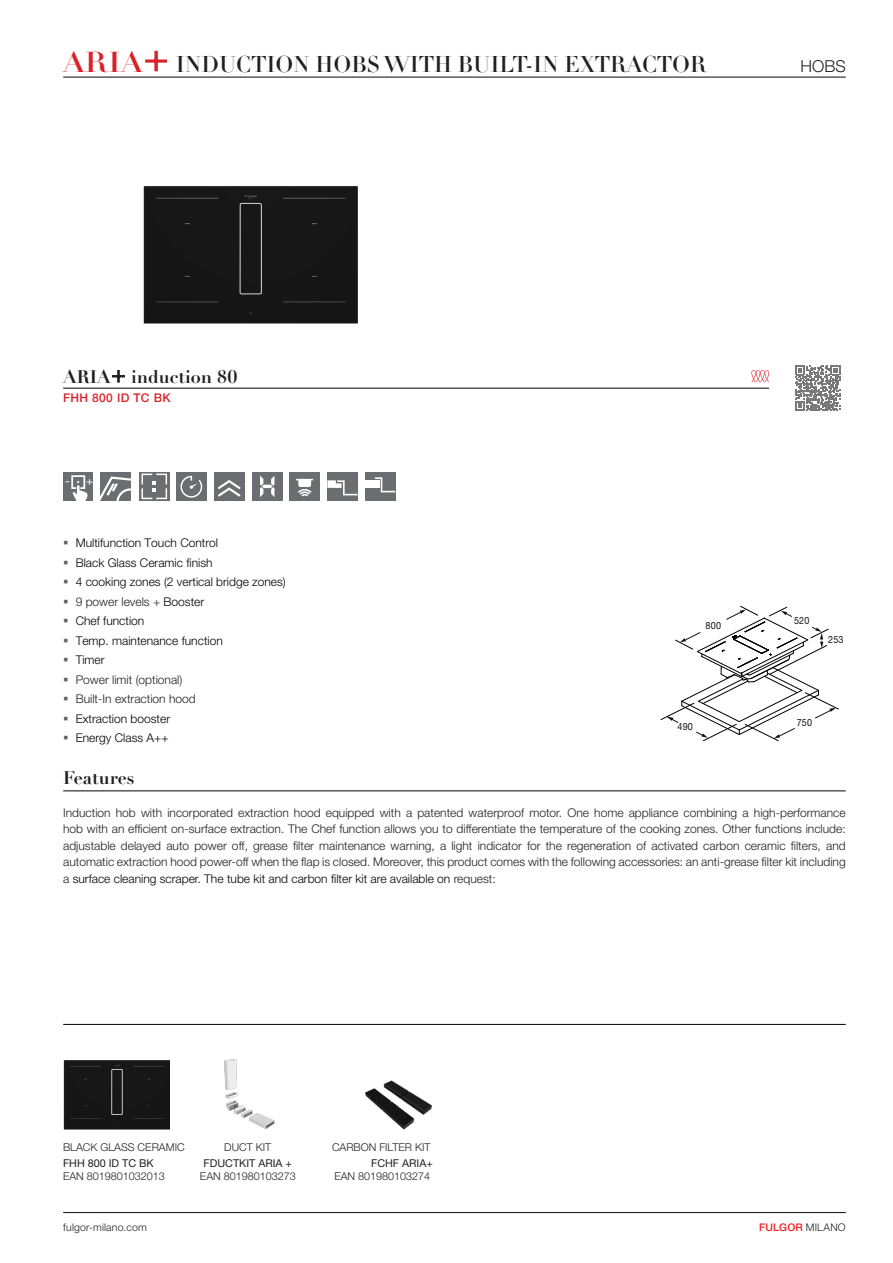
<style>
.page{position:relative;width:893px;height:1263px;background:#fff}
.page>*{position:absolute;margin:0;border:0;box-sizing:border-box;transform-origin:0 0}
.Nome_prodotto_2018{font:22.5px "Didot LT Pro Headline";color:#231f20}
.Testo_descrizioni_20{font:700 18px "Didot LT Pro";color:#231f20}
.Nome_prodotto_2018-2{font:300 16.5px "Helvetica Neue LT Std";color:#231f20}
.Testo_descrizioni_20-2{font:300 12px/16.5px "Helvetica Neue LT Std";color:#231f20;text-align:justify}
.Testo_descrizioni_20-3{font:300 12px "Helvetica Neue LT Std";color:#000}
.Testo_descrizioni_20-4{font:500 12px "Helvetica Neue LT Std";letter-spacing:.03em;color:#da2128}
.cella_icona{font:11.7px "Helvetica Neue LT Std";color:#fff}
.Testo_descrizioni_20-5{font:300 10.8px "Helvetica Neue LT Std";color:#231f20}
.Testo_descrizioni_20-6{font:10.8px "Helvetica Neue LT Std";color:#231f20}
.t1{font:300 10.5px "Helvetica Neue LT Std";letter-spacing:.02em;color:#231f20}
.t2{font:500 10.5px "Helvetica Neue LT Std";letter-spacing:.02em;color:#ee1d23}
.disegno{font:9.9px "Helvetica Neue LT Std";letter-spacing:.025em;color:#111314;scale:.9 1}
.s1{font-size:28.35px;color:#da2128}
.s2{font-size:40.5px;color:#da2128}
.s3{font-size:24px}
.s4{color:#636366}
.s5{color:#000}
.s6{font-weight:300;color:#231f20}
</style>
<div class="page">
<hr style="left:63px;top:77px;width:783px;height:1px;background:#231f20">
<hr style="left:63px;top:388px;width:706px;height:1px;background:#000001">
<hr style="left:63px;top:791px;width:783px;height:1px;background:#000001">
<hr style="left:63px;top:1024px;width:783px;height:1px;background:#000001">
<svg style="left:661px;top:606px;width:177px;height:135px"></svg>
<div style="left:101px;top:472px;width:30px;height:29px;background:#6c6d70"></div>
<svg style="left:101px;top:476px;width:30px;height:25px"></svg>
<div style="left:214px;top:472px;width:30px;height:29px;background:#6c6d70"></div>
<svg style="left:218px;top:480px;width:23px;height:17px"></svg>
<svg style="left:139px;top:472px;width:30px;height:29px"></svg>
<svg style="left:141px;top:474px;width:26px;height:25px"></svg>
<div style="left:176px;top:472px;width:30px;height:29px;background:#6c6d70"></div>
<svg style="left:180px;top:476px;width:22px;height:22px"></svg>
<div style="left:252px;top:472px;width:31px;height:29px;background:#6c6d70"></div>
<svg style="left:260px;top:476px;width:14px;height:21px"></svg>
<div style="left:290px;top:472px;width:30px;height:29px;background:#6c6d70"></div>
<svg style="left:296px;top:479px;width:17px;height:18px"></svg>
<div style="left:327px;top:472px;width:30px;height:29px;background:#6c6d70"></div>
<svg style="left:327px;top:480px;width:30px;height:15px"></svg>
<div style="left:365px;top:472px;width:30px;height:29px;background:#6c6d70"></div>
<div style="left:365px;top:480px;width:14px;height:8px;background:#fff"></div>
<svg style="left:375px;top:477px;width:20px;height:15px"></svg>
<div style="left:63px;top:472px;width:30px;height:29px;background:#6c6d70"></div>
<svg style="left:71px;top:475px;width:17px;height:26px"></svg>
<svg style="left:751px;top:370px;width:19px;height:12px"></svg>
<div style="left:143px;top:186px;width:214px;height:138px;background:#171717"></div>
<svg style="left:239px;top:202px;width:24px;height:93px;background:#2a2a2a"></svg>
<img style="left:365px;top:1080px;width:67px;height:50px">
<img style="left:224px;top:1059px;width:51px;height:69px">
<svg style="left:795px;top:366px;width:45px;height:45px"></svg>
<div style="left:63px;top:1060px;width:107px;height:70px;background:#171717"></div>
<svg style="left:111px;top:1069px;width:12px;height:46px"></svg>
<hr style="left:63px;top:1212px;width:783px;height:1px;background:#231f20">
<p class="Nome_prodotto_2018" style="left:63px;top:50px;width:645px"><span class="s1">ARIA</span><span class="s2">+</span> INDUCTION HOBS WITH BUILT-IN EXTRACTOR</p>
<p class="Nome_prodotto_2018-2" style="left:800px;top:56px;width:47px">HOBS</p>
<p class="Testo_descrizioni_20" style="left:63px;top:365px;width:176px">ARIA<span class="s3">+</span> induction 80</p>
<p class="Testo_descrizioni_20-4" style="left:63px;top:390px;width:109px">FHH 800 ID TC BK</p>
<p class="cella_icona" style="left:65px;top:474px;width:30px">- +</p>
<p class="Testo_descrizioni_20-3" style="left:63px;top:536px;width:157px"><span class="s4">▪</span> Multifunction Touch Control</p>
<p class="Testo_descrizioni_20-3" style="left:63px;top:555px;width:151px"><span class="s4">▪</span> Black Glass Ceramic finish</p>
<p class="Testo_descrizioni_20-3" style="left:63px;top:575px;width:224px"><span class="s4">▪</span> 4 cooking zones (2 vertical bridge zones)</p>
<p class="Testo_descrizioni_20-2" style="left:63px;top:593px;width:143px"><span class="s4">▪</span> 9 power levels + <span class="s5">Booster</span></p>
<p class="Testo_descrizioni_20-3" style="left:63px;top:614px;width:83px"><span class="s4">▪</span> Chef function</p>
<p class="Testo_descrizioni_20-3" style="left:63px;top:633px;width:161px"><span class="s4">▪</span> Temp. maintenance function</p>
<p class="Testo_descrizioni_20-3" style="left:63px;top:653px;width:43px"><span class="s4">▪</span> Timer</p>
<p class="Testo_descrizioni_20-2" style="left:63px;top:671px;width:121px"><span class="s4">▪</span> Power limit (optional)</p>
<p class="Testo_descrizioni_20-2" style="left:63px;top:690px;width:134px"><span class="s4">▪</span> Built-In extraction hood</p>
<p class="Testo_descrizioni_20-3" style="left:63px;top:711px;width:109px"><span class="s4">▪</span> Extraction booster</p>
<p class="Testo_descrizioni_20-3" style="left:63px;top:731px;width:107px"><span class="s4">▪</span> Energy Class A++</p>
<p class="Testo_descrizioni_20" style="left:63px;top:766px;width:73px">Features</p>
<p class="disegno" style="left:706px;top:620px;width:19px">800</p>
<p class="disegno" style="left:677px;top:720px;width:19px">490</p>
<p class="disegno" style="left:794px;top:615px;width:19px">520</p>
<p class="disegno" style="left:828px;top:634px;width:19px">253</p>
<p class="disegno" style="left:797px;top:716px;width:19px">750</p>
<p class="Testo_descrizioni_20-2" style="left:63px;top:804px;width:784px">Induction hob with incorporated extraction hood equipped with a patented waterproof motor. One home appliance combining a high-performance hob with an efficient on-surface extraction. The Chef function allows you to differentiate the temperature of the cooking zones. Other functions include: adjustable delayed auto power off, grease filter maintenance warning, a light indicator for the regeneration of activated carbon ceramic filters, and automatic extraction hood power-off when the flap is closed. Moreover, this product comes with the following accessories: an anti-grease filter kit including a <span class="s5">surface cleaning scraper. The tube kit and carbon filter kit are available on</span> request:</p>
<p class="Testo_descrizioni_20-5" style="left:63px;top:1140px;width:123px">BLACK GLASS CERAMIC</p>
<p class="Testo_descrizioni_20-6" style="left:63px;top:1157px;width:92px">FHH 800 ID TC BK</p>
<p class="Testo_descrizioni_20-5" style="left:224px;top:1140px;width:48px">DUCT KIT</p>
<p class="Testo_descrizioni_20-5" style="left:332px;top:1140px;width:100px">CARBON FILTER KIT</p>
<p class="Testo_descrizioni_20-6" style="left:204px;top:1157px;width:90px">FDUCTKIT ARIA +</p>
<p class="Testo_descrizioni_20-6" style="left:371px;top:1157px;width:63px">FCHF ARIA+</p>
<p class="Testo_descrizioni_20-5" style="left:63px;top:1169px;width:103px">EAN 8019801032013</p>
<p class="Testo_descrizioni_20-5" style="left:200px;top:1169px;width:97px">EAN 801980103273</p>
<p class="Testo_descrizioni_20-5" style="left:334px;top:1169px;width:97px">EAN 801980103274</p>
<p class="t1" style="left:63px;top:1220px;width:85px">fulgor-milano.com</p>
<p class="t2" style="left:759px;top:1220px;width:88px">FULGOR <span class="s6">MILANO</span></p>
</div>
